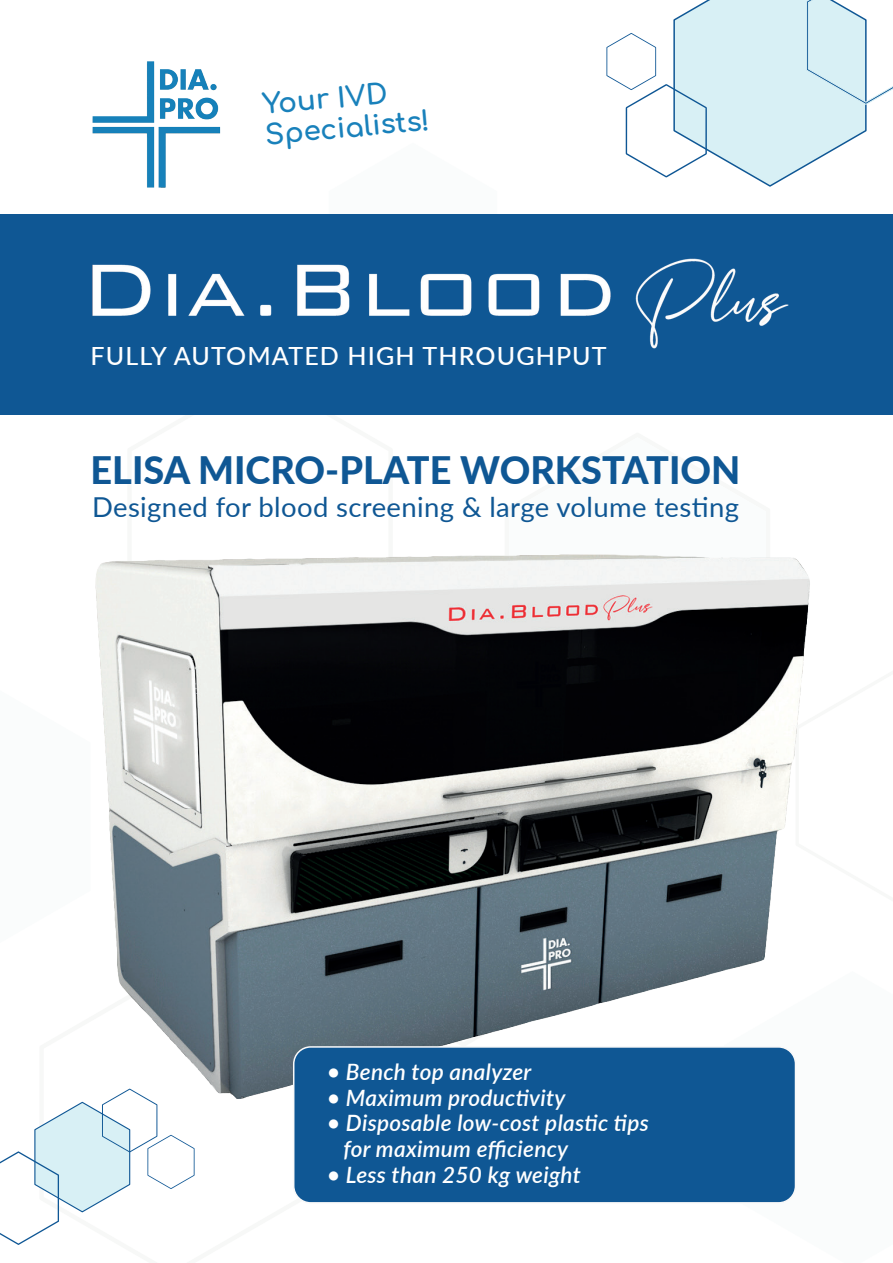
<style>
.page{position:relative;width:893px;height:1263px;background:#fff}
.page>*{position:absolute;margin:0;border:0;box-sizing:border-box;transform-origin:0 0}
.t1{font:800 37.8px "Lato";color:#0f5794}
.t2{font:700 27.75px/30.5px "Comfortaa";color:#1981bb}
.t3{font:27.45px "Lato";letter-spacing:.015em;color:#0f5794}
.t4{font:500 25.05px "Lato";letter-spacing:.045em;color:#fff}
.t5{font:italic 600 22.5px/25.5px "Lato";letter-spacing:.015em;color:#fff}
</style>
<div class="page">
<img style="left:95px;top:554px;width:715px;height:545px">
<svg style="left:606px;top:0;width:287px;height:187px"></svg>
<svg style="left:0;top:1089px;width:195px;height:156px"></svg>
<div style="left:0;top:215px;width:893px;height:200px;background:#0f5794"></div>
<img style="left:92px;top:61px;width:129px;height:127px">
<img style="left:0;top:214px;width:893px;height:135px">
<div style="left:294px;top:1047px;width:501px;height:156px;background:#0f5794;border-radius:17px"></div>
<div style="left:293px;top:1046px;width:503px;height:157px;border:2px solid #f9f9f9;border-radius:17px"></div>
<p class="t2" style="left:261px;top:85px;width:166px;rotate:-5deg">Your IVD<br>Specialists!</p>
<p class="t4" style="left:91px;top:338px;width:518px">FULLY AUTOMATED HIGH THROUGHPUT</p>
<h1 class="t1" style="left:91px;top:443px;width:651px">ELISA MICRO-PLATE WORKSTATION</h1>
<p class="t3" style="left:92px;top:488px;width:648px">Designed for blood screening &amp; large volume testing</p>
<p class="t5" style="left:327px;top:1058px;width:206px">• Bench top analyzer</p>
<p class="t5" style="left:327px;top:1084px;width:240px">• Maximum productivity</p>
<p class="t5" style="left:343px;top:1109px;width:307px;text-indent:-16px">• Disposable low-cost plastic tips for maximum efficiency</p>
<p class="t5" style="left:327px;top:1160px;width:255px">• Less than 250 kg weight</p>
</div>
